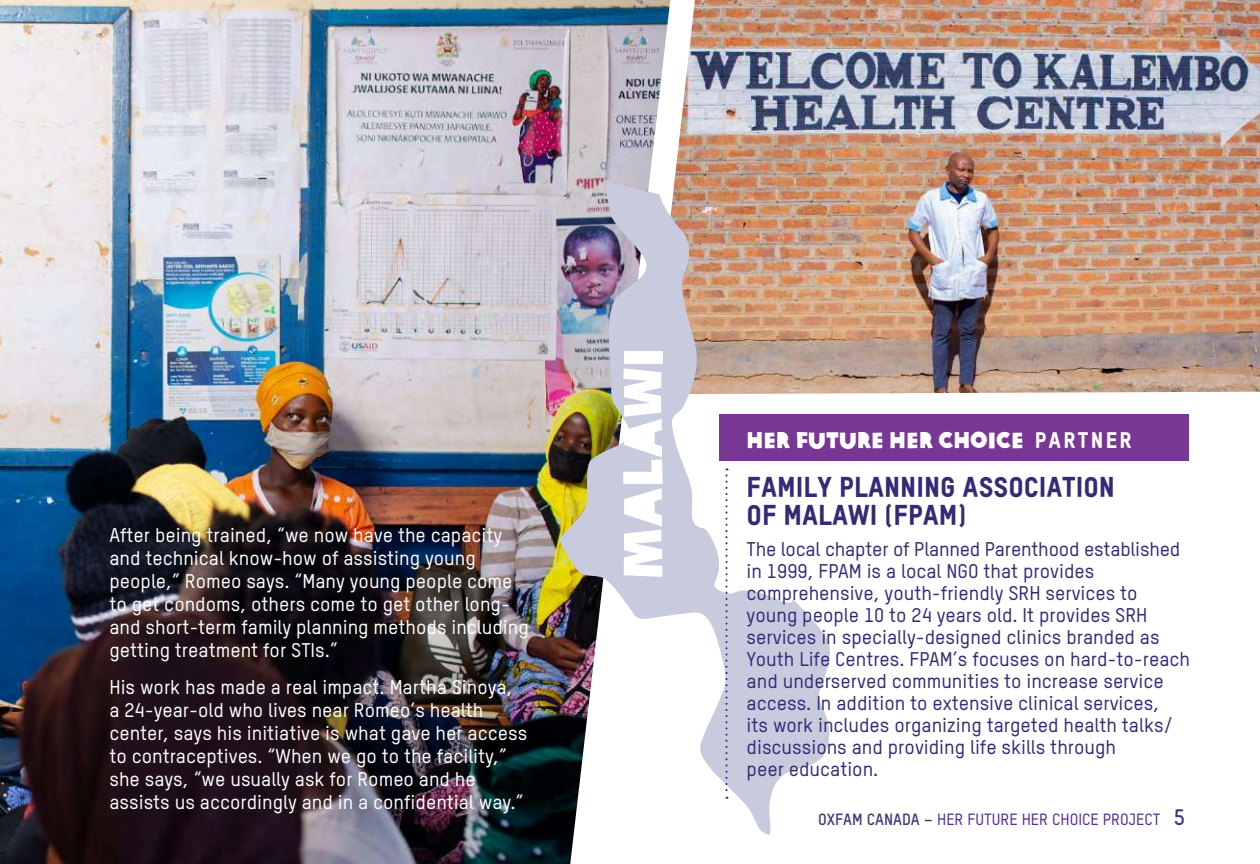
<style>
.page{position:relative;width:1260px;height:864px;background:#fff}
.page>*{position:absolute;margin:0;border:0;box-sizing:border-box;transform-origin:0 0}
.t1{font:53.8px "Oxfam Global Headline";color:#fff}
.t2{font:28px/28px "Oxfam TSTARPRO Headline";color:#342b76}
.t3{font:22px "Oxfam Global Headline";color:#fff}
.t4{font:500 19.6px/23px "Oxfam TSTARPRO";color:#fff}
.t5{font:500 19.6px/22px "Oxfam TSTARPRO";color:#342b76}
.t6{font:500 16px "Oxfam TSTARPRO";color:#522e91}
.s1{font-family:"Oxfam TSTARPRO Headline"}
.s2{font-weight:700;color:#443a7e}
.s3{font-weight:700;font-size:22px;color:#443a7e}
</style>
<div class="page">
<img style="left:670px;top:0;width:590px;height:394px">
<img style="left:0;top:0;width:670px;height:864px">
<img style="left:559px;top:181px;width:271px;height:654px">
<div style="left:720px;top:415px;width:469px;height:46px;background:#7a3694"></div>
<svg style="left:726px;top:468px;width:2px;height:331px"></svg>
<p class="t4" style="left:109px;top:522px;width:421px">After being trained, “we now have the capacity and technical know-how of assisting young people,” Romeo says. “Many young people come to get condoms, others come to get other long&shy;and short-term family planning methods including getting treatment for STIs.”</p>
<p class="t4" style="left:109px;top:674px;width:419px">His work has made a real impact. Martha Sinoya, a 24-year-old who lives near Romeo’s health center, says his initiative is what gave her access to contraceptives. “When we go to the facility,” she says, “we usually ask for Romeo and he assists us accordingly and in a confidential way.”</p>
<h1 class="t1" style="left:596px;top:581px;width:235px;rotate:-90deg">MALAWI</h1>
<p class="t3" style="left:747px;top:421px;width:387px">HER FUTURE HER CHOICE <span class="s1">PARTNER</span></p>
<h2 class="t2" style="left:747px;top:471px;width:370px">FAMILY PLANNING ASSOCIATION<br>OF MALAWI (FPAM)</h2>
<p class="t5" style="left:747px;top:537px;width:445px">The local chapter of Planned Parenthood established in 1999, FPAM is a local NGO that provides comprehensive, youth-friendly SRH services to young people 10 to 24 years old. It provides SRH services in specially-designed clinics branded as Youth Life Centres. FPAM’s focuses on hard-to-reach and underserved communities to increase service access. In addition to extensive clinical services,<br>its work includes organizing targeted health talks/ discussions and providing life skills through<br>peer education.</p>
<p class="t6" style="left:818px;top:807px;width:369px"><span class="s2">OXFAM CANADA –</span> HER FUTURE HER CHOICE PROJECT <span class="s3">5</span></p>
</div>
